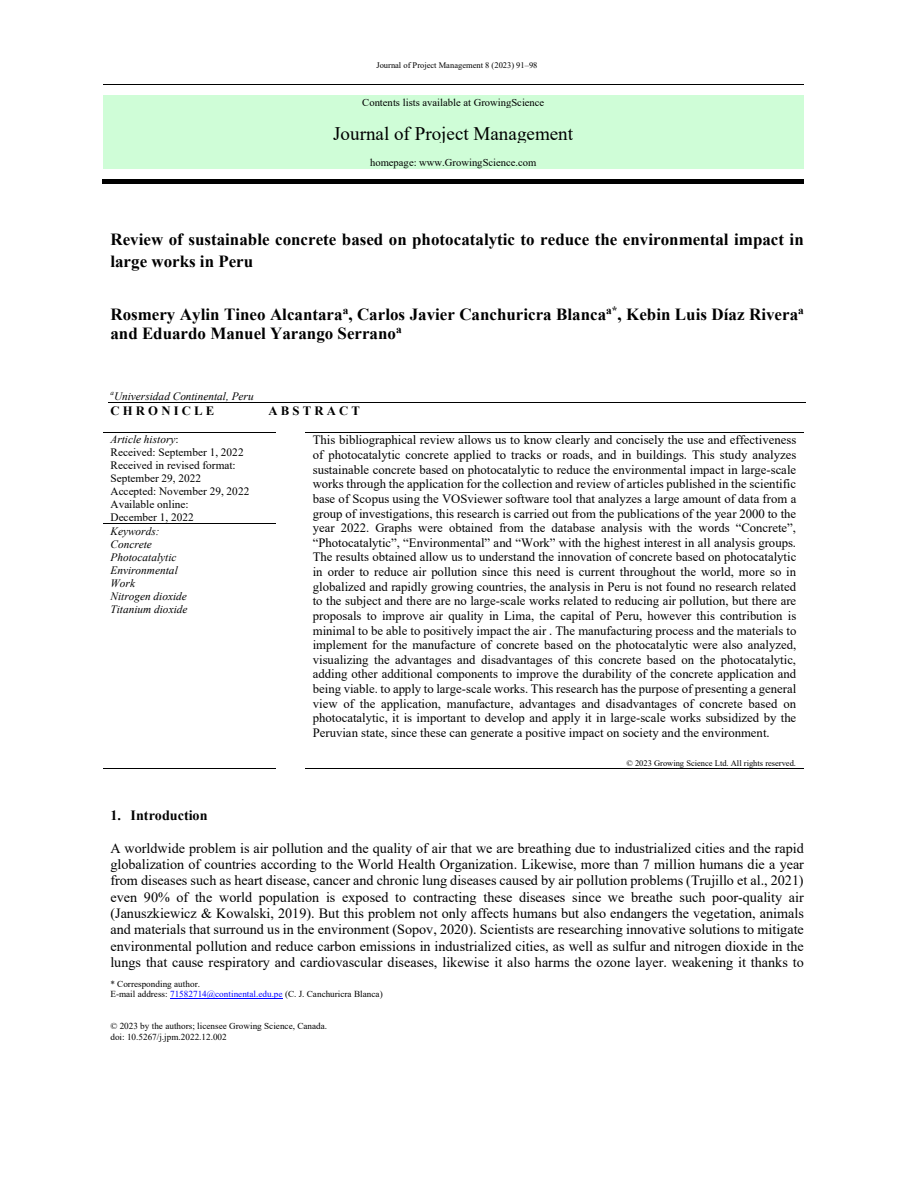
<style>
.page{position:relative;width:918px;height:1191px;background:#fff}
.page>*{position:absolute;margin:0;border:0;box-sizing:border-box;transform-origin:0 0}
.t1{font:19.05px "Times New Roman";color:#000}
.t2{font:700 16.95px/22.5px "Times New Roman";color:#000}
.t3{font:14.1px/16.2px "Times New Roman";color:#000;text-align:justify}
.t4{font:700 14.1px "Times New Roman";letter-spacing:.005em;color:#000}
.t5{font:12.75px/14.7px "Times New Roman";color:#000;text-align:justify}
.t6{font:700 12.75px "Times New Roman";color:#000}
.t7{font:11.25px/13px "Times New Roman";color:#000}
.t8{font:italic 11.25px/13px "Times New Roman";color:#000}
.t9{font:10.65px "Times New Roman";color:#000}
.t10{font:9.15px/10.5px "Times New Roman";color:#000}
.t11{font:8.55px "Times New Roman";color:#000}
.s1{font-style:italic}
.s2{color:#00f}
</style>
<div class="page">
<hr style="left:170px;top:998px;width:113px;height:1px;background:#00f">
<div style="left:103px;top:96px;width:701px;height:12px;background:#cffdd7"></div>
<div style="left:103px;top:108px;width:701px;height:14px;background:#cffdd7"></div>
<div style="left:103px;top:122px;width:701px;height:22px;background:#cffdd7"></div>
<div style="left:103px;top:144px;width:701px;height:12px;background:#cffdd7"></div>
<div style="left:103px;top:156px;width:701px;height:12px;background:#cffdd7"></div>
<hr style="left:103px;top:85px;width:701px;height:1px;background:#000">
<hr style="left:102px;top:179px;width:702px;height:4px;background:#000">
<hr style="left:108px;top:402px;width:698px;height:1px;background:#000">
<hr style="left:103px;top:432px;width:173px;height:1px;background:#000">
<hr style="left:305px;top:432px;width:499px;height:1px;background:#000">
<hr style="left:103px;top:523px;width:173px;height:1px;background:#000">
<hr style="left:103px;top:769px;width:173px;height:1px;background:#000">
<hr style="left:305px;top:769px;width:499px;height:1px;background:#000">
<p class="t11" style="left:376px;top:61px;width:163px">Journal of Project Management 8 (2023) 91–98</p>
<p class="t9" style="left:362px;top:96px;width:184px">Contents lists available at GrowingScience</p>
<h1 class="t1" style="left:333px;top:123px;width:241px">Journal of Project Management</h1>
<p class="t9" style="left:370px;top:156px;width:168px">homepage: www.GrowingScience.com</p>
<h2 class="t2" style="left:110px;top:228px;width:695px">Review of sustainable concrete based on photocatalytic to reduce the environmental impact in large works in Peru</h2>
<h2 class="t2" style="left:110px;top:304px;width:695px;line-height:19.5px">Rosmery Aylin Tineo Alcantara<sup>a</sup>, Carlos Javier Canchuricra Blanca<sup>a*</sup>, Kebin Luis Díaz Rivera<sup>a </sup>and Eduardo Manuel Yarango Serrano<sup>a</sup></h2>
<p class="t8" style="left:110px;top:389px;width:145px"><sup>a</sup>Universidad Continental, Peru</p>
<p class="t6" style="left:110px;top:403px;width:105px">C H R O N I C L E</p>
<p class="t6" style="left:268px;top:403px;width:93px">A B S T R A C T</p>
<p class="t7" style="left:111px;top:433px;width:140px"><span class="s1">Article history</span>:<br>Received: September 1, 2022<br>Received in revised format:<br>September 29, 2022<br>Accepted: November 29, 2022<br>Available online:<br>December 1, 2022</p>
<p class="t5" style="left:313px;top:433px;width:485px">This bibliographical review allows us to know clearly and concisely the use and effectiveness of photocatalytic concrete applied to tracks or roads, and in buildings. This study analyzes sustainable concrete based on photocatalytic to reduce the environmental impact in large-scale works through the application for the collection and review of articles published in the scientific base of Scopus using the VOSviewer software tool that analyzes a large amount of data from a group of investigations, this research is carried out from the publications of the year 2000 to the year 2022. Graphs were obtained from the database analysis with the words “Concrete”, “Photocatalytic”, “Environmental” and “Work” with the highest interest in all analysis groups.<br>The results obtained allow us to understand the innovation of concrete based on photocatalytic in order to reduce air pollution since this need is current throughout the world, more so in globalized and rapidly growing countries, the analysis in Peru is not found no research related to the subject and there are no large-scale works related to reducing air pollution, but there are proposals to improve air quality in Lima, the capital of Peru, however this contribution is minimal to be able to positively impact the air . The manufacturing process and the materials to implement for the manufacture of concrete based on the photocatalytic were also analyzed, visualizing the advantages and disadvantages of this concrete based on the photocatalytic, adding other additional components to improve the durability of the concrete application and being viable. to apply to large-scale works. This research has the purpose of presenting a general view of the application, manufacture, advantages and disadvantages of concrete based on photocatalytic, it is important to develop and apply it in large-scale works subsidized by the Peruvian state, since these can generate a positive impact on society and the environment.</p>
<p class="t11" style="left:626px;top:759px;width:171px">© 2023 Growing Science Ltd. All rights reserved.</p>
<p class="t8" style="left:111px;top:524px;width:79px">Keywords:<br>Concrete<br>Photocatalytic<br>Environmental<br>Work<br>Nitrogen dioxide<br>Titanium dioxide</p>
<p class="t4" style="left:110px;top:808px;width:99px">1. Introduction</p>
<p class="t3" style="left:110px;top:840px;width:695px">A worldwide problem is air pollution and the quality of air that we are breathing due to industrialized cities and the rapid globalization of countries according to the World Health Organization. Likewise, more than 7 million humans die a year from diseases such as heart disease, cancer and chronic lung diseases caused by air pollution problems (Trujillo et al., 2021) even 90% of the world population is exposed to contracting these diseases since we breathe such poor-quality air (Januszkiewicz &amp; Kowalski, 2019). But this problem not only affects humans but also endangers the vegetation, animals and materials that surround us in the environment (Sopov, 2020). Scientists are researching innovative solutions to mitigate environmental pollution and reduce carbon emissions in industrialized cities, as well as sulfur and nitrogen dioxide in the lungs that cause respiratory and cardiovascular diseases, likewise it also harms the ozone layer. weakening it thanks to</p>
<p class="t10" style="left:110px;top:979px;width:274px">* Corresponding author.<br>E-mail address: <span class="s2">71582714@continental.edu.pe</span> (C. J. Canchuricra Blanca)</p>
<p class="t10" style="left:110px;top:1021px;width:218px">© 2023 by the authors; licensee Growing Science, Canada. doi: 10.5267/j.jpm.2022.12.002</p>
</div>
